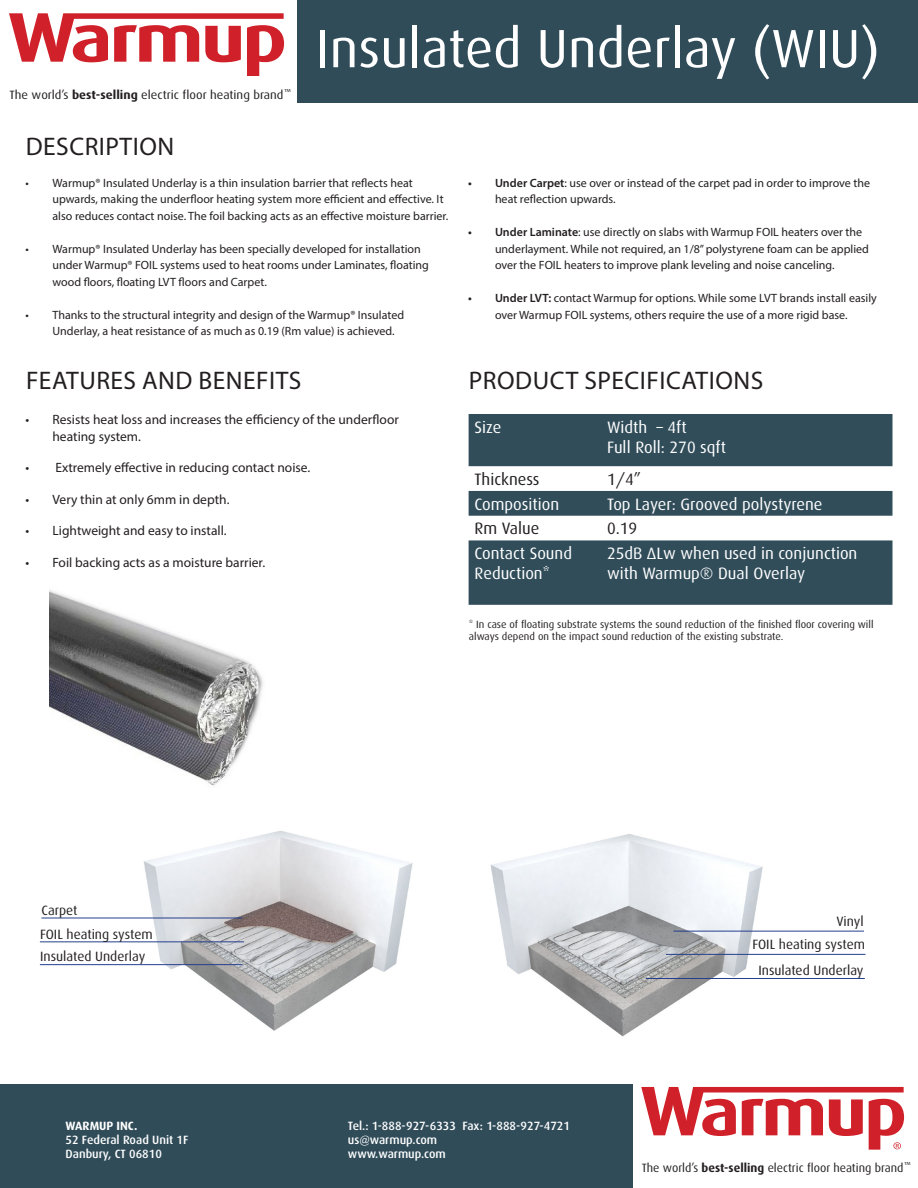
<style>
.page{position:relative;width:918px;height:1188px;background:#fff}
.page>*{position:absolute;margin:0;border:0;box-sizing:border-box;transform-origin:0 0}
.t1{font:54px "Dax";color:#fff}
.t2{font:25.5px "Myriad Pro";letter-spacing:.02em;color:#231f20}
.t3{font:16.5px/19.8px "Dax";color:#fff}
.t4{font:16.5px "Dax";color:#231f20}
.t5{font:16.5px "Dax";color:#231f20}
.t6{font:13.5px/16.5px "Myriad Pro";color:#231f20}
.t7{font:13.5px "Dax";color:#231f20}
.t8{font:12px/16.5px "Myriad Pro";color:#231f20}
.t9{font:500 12px "Dax";color:#fff}
.t10{font:12px "Dax";color:#231f20;scale:1.05 1}
.t11{font:12px "Dax";color:#231f20}
.t12{font:700 12px "Dax";color:#fff}
.t13{font:10.5px/12.6px "Dax";color:#231f20}
.t14{font:8.7px "Dax";color:#231f20;scale:1.05 1}
.t15{font:8.7px "Dax";color:#231f20}
.s1{font-weight:700}
.s2{font-weight:600}
.s3{font-style:inherit}
</style>
<div class="page">
<div style="left:298px;top:0;width:620px;height:102px;background:#304c59"></div>
<svg style="left:9px;top:13px;width:275px;height:63px"></svg>
<div style="left:0;top:1085px;width:633px;height:103px;background:#304c59"></div>
<svg style="left:641px;top:1087px;width:263px;height:63px"></svg>
<img style="left:50px;top:590px;width:213px;height:196px">
<div style="left:469px;top:414px;width:423px;height:52px;background:#314d5a"></div>
<svg style="left:469px;top:491px;width:423px;height:114px;fill:#314d5a"></svg>
<img style="left:131px;top:830px;width:282px;height:201px">
<img style="left:490px;top:834px;width:280px;height:203px">
<hr style="left:41px;top:918px;width:201px;height:1px;background:#253f8e">
<hr style="left:40px;top:941px;width:204px;height:1px;background:#253f8e">
<hr style="left:40px;top:964px;width:202px;height:1px;background:#253f8e">
<hr style="left:666px;top:954px;width:200px;height:1px;background:#253f8e">
<hr style="left:646px;top:978px;width:219px;height:1px;background:#253f8e">
<hr style="left:674px;top:931px;width:190px;height:1px;background:#253f8e">
<p class="t14" style="left:284px;top:87px;width:8px">™</p>
<p class="t10" style="left:10px;top:88px;width:262px">The world’s <span class="s1">best-selling</span> electric floor heating brand</p>
<p class="t2" style="left:26px;top:131px;width:150px">DESCRIPTION</p>
<p class="t1" style="left:316px;top:19px;width:566px">Insulated Underlay (WIU)</p>
<p class="t8" style="left:52px;top:174px;width:397px;text-indent:-27px">• Warmup® Insulated Underlay is a thin insulation barrier that reflects heat upwards, making the underfloor heating system more efficient and effective. It also reduces contact noise. The foil backing acts as an effective moisture barrier.</p>
<p class="t8" style="left:52px;top:240px;width:378px;text-indent:-27px">• Warmup® Insulated Underlay has been specially developed for installation under Warmup® FOIL systems used to heat rooms under Laminates, floating wood floors, floating LVT floors and Carpet.</p>
<p class="t8" style="left:52px;top:306px;width:353px;text-indent:-27px">• Thanks to the structural integrity and design of the Warmup® Insulated<br>Underlay, a heat resistance of as much as 0.19 (Rm value) is achieved.</p>
<p class="t2" style="left:26px;top:365px;width:277px">FEATURES AND BENEFITS</p>
<p class="t6" style="left:52px;top:411px;width:348px;text-indent:-27px">• Resists heat loss and increases the efficiency of the underfloor heating system.</p>
<p class="t6" style="left:26px;top:459px;width:286px">• Extremely effective in reducing contact noise.</p>
<p class="t6" style="left:26px;top:491px;width:206px">• Very thin at only 6mm in depth.</p>
<p class="t6" style="left:26px;top:522px;width:203px">• Lightweight and easy to install.</p>
<p class="t6" style="left:26px;top:554px;width:241px">• Foil backing acts as a moisture barrier.</p>
<p class="t8" style="left:495px;top:174px;width:377px;text-indent:-27px"><span class="s2">• Under Carpet</span>: use over or instead of the carpet pad in order to improve the heat reflection upwards.</p>
<p class="t8" style="left:495px;top:224px;width:375px;text-indent:-27px"><span class="s2">• Under Laminate</span>: use directly on slabs with Warmup FOIL heaters over the underlayment. While not required, an 1/8”polystyrene foam can be applied over the FOIL heaters to improve plank leveling and noise canceling.</p>
<p class="t8" style="left:468px;top:290px;width:410px;text-align:center"><span class="s2">• Under LVT:</span> contact Warmup for options. While some LVT brands install easily over Warmup FOIL systems, others require the use of a more rigid base.</p>
<p class="t2" style="left:469px;top:365px;width:296px">PRODUCT SPECIFICATIONS</p>
<p class="t3" style="left:475px;top:417px;width:28px">Size</p>
<p class="t3" style="left:607px;top:417px;width:81px">Width – 4ft</p>
<p class="t3" style="left:607px;top:437px;width:120px">Full Roll: 270 sqft</p>
<p class="t4" style="left:475px;top:470px;width:66px">Thickness</p>
<p class="t5" style="left:607px;top:470px;width:35px">1/4<span class="s3">”</span></p>
<p class="t3" style="left:475px;top:494px;width:86px">Composition</p>
<p class="t3" style="left:607px;top:494px;width:217px">Top Layer: Grooved polystyrene</p>
<p class="t4" style="left:475px;top:520px;width:66px">Rm Value</p>
<p class="t4" style="left:607px;top:520px;width:32px">0.19</p>
<p class="t3" style="left:475px;top:544px;width:99px">Contact Sound</p>
<p class="t3" style="left:475px;top:564px;width:77px">Reduction*</p>
<p class="t3" style="left:607px;top:544px;width:252px">25dB ∆Lw when used in conjunction with Warmup® Dual Overlay</p>
<p class="t13" style="left:469px;top:618px;width:406px">* In case of floating substrate systems the sound reduction of the finished floor covering will always depend on the impact sound reduction of the existing substrate.</p>
<p class="t7" style="left:42px;top:903px;width:37px">Carpet</p>
<p class="t7" style="left:40px;top:927px;width:114px">FOIL heating system</p>
<p class="t7" style="left:40px;top:949px;width:107px">Insulated Underlay</p>
<p class="t7" style="left:836px;top:914px;width:29px">Vinyl</p>
<p class="t7" style="left:752px;top:937px;width:114px">FOIL heating system</p>
<p class="t7" style="left:758px;top:963px;width:107px">Insulated Underlay</p>
<p class="t12" style="left:66px;top:1119px;width:73px">WARMUP INC.</p>
<p class="t9" style="left:66px;top:1133px;width:124px">52 Federal Road Unit 1F</p>
<p class="t9" style="left:66px;top:1147px;width:98px">Danbury, CT 06810</p>
<p class="t9" style="left:348px;top:1119px;width:224px">Tel.: 1-888-927-6333 Fax: 1-888-927-4721</p>
<p class="t9" style="left:348px;top:1133px;width:91px">us@warmup.com</p>
<p class="t9" style="left:348px;top:1148px;width:99px">www.warmup.com</p>
<p class="t15" style="left:904px;top:1161px;width:8px">™</p>
<p class="t11" style="left:642px;top:1162px;width:263px">The world’s <span class="s1">best-selling</span> electric floor heating brand</p>
</div>
